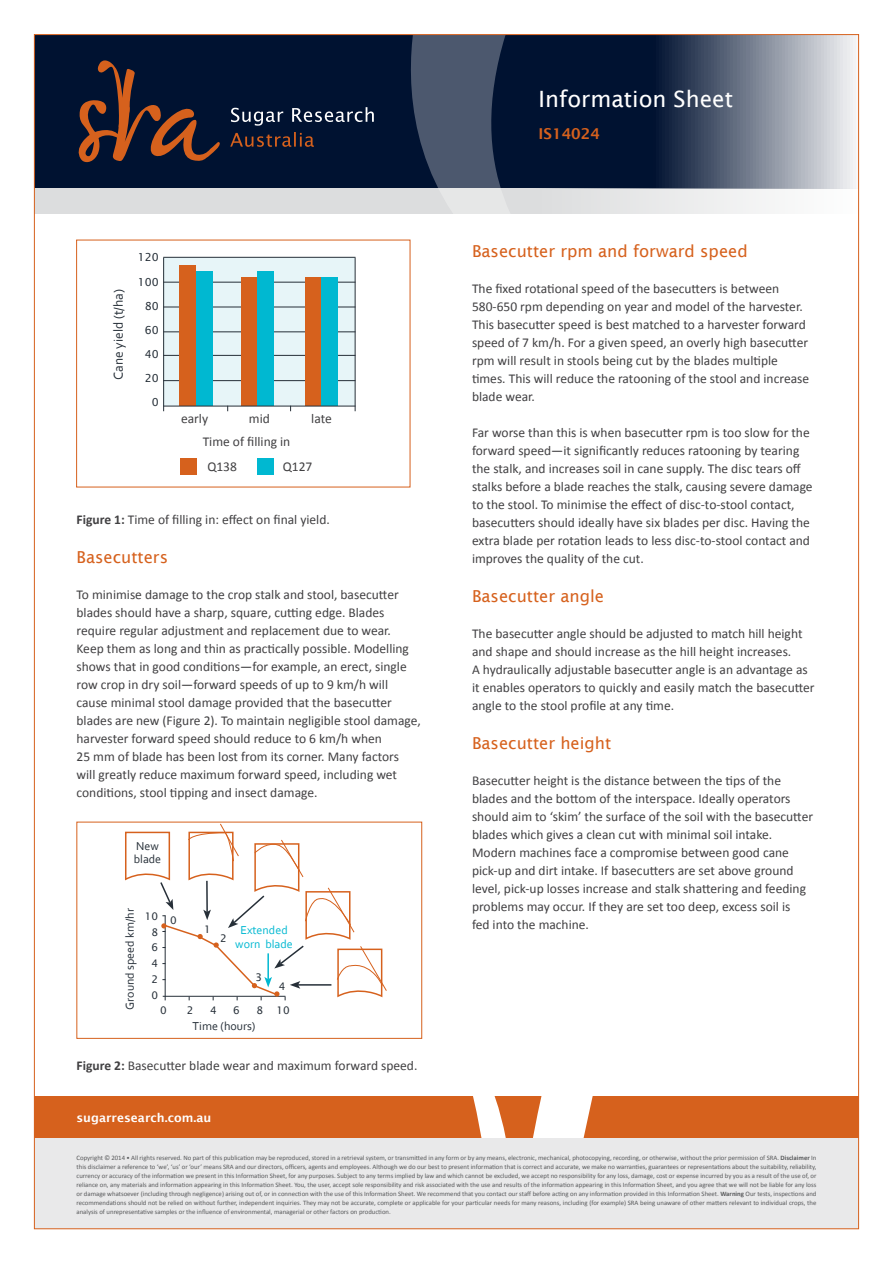
<style>
.page{position:relative;width:893px;height:1263px;background:#fff}
.page>*{position:absolute;margin:0;border:0;box-sizing:border-box;transform-origin:0 0}
.t1{font:22.5px "Lucida Sans";color:#fff}
.t2{font:16.5px "Lucida Sans";color:#d6611d}
.t3{font:600 15px "Lucida Sans";color:#d6611d}
.t4{font:13.5px/18px "Calibri";color:#414042}
.t5{font:13.5px "Corbel";color:#262f38}
.t6{font:12px/13.5px "Corbel";color:#262f38}
.t7{font:600 12px "Lucida Sans";color:#fff}
.t8{font:12px/13.5px "Corbel";color:#00b8d1;text-align:center}
.t9{font:11.1px/24.2px "Lucida Sans";color:#262f38;text-align:right}
.t10{font:10.5px/15.8px "Lucida Sans";color:#262f38;text-align:justify}
.t11{font:6.75px/9px "Calibri";color:#58595b;text-align:justify}
.s1{font-weight:700}
</style>
<div class="page">
<div style="left:34px;top:1096px;width:825px;height:43px;background:#d6611d"></div>
<svg style="left:371px;top:1020px;width:222px;height:210px"></svg>
<div style="left:34px;top:1138px;width:825px;height:91px;background:#e9e9ea"></div>
<svg style="left:36px;top:36px;width:820px;height:152px;background:#39475f"></svg>
<svg style="left:36px;top:188px;width:820px;height:26px;fill:#dcddde"></svg>
<svg style="left:409px;top:36px;width:274px;height:178px;background:#34425a"></svg>
<svg style="left:78px;top:60px;width:142px;height:102px;background:#34252c"></svg>
<svg style="left:230px;top:132px;width:84px;height:15px"></svg>
<svg style="left:231px;top:107px;width:143px;height:19px;background:#34425b"></svg>
<div style="left:181px;top:458px;width:16px;height:17px;background:#d6611d"></div>
<div style="left:257px;top:458px;width:17px;height:17px;background:#00b8d1"></div>
<div style="left:163px;top:257px;width:192px;height:149px;background:#e7f5f8"></div>
<hr style="left:163px;top:257px;width:192px;height:1px;background:#262f38">
<hr style="left:163px;top:282px;width:192px;height:1px;background:#262f38">
<hr style="left:163px;top:307px;width:192px;height:1px;background:#262f38">
<hr style="left:163px;top:331px;width:192px;height:1px;background:#262f38">
<hr style="left:163px;top:355px;width:192px;height:1px;background:#262f38">
<hr style="left:163px;top:380px;width:192px;height:1px;background:#262f38">
<hr style="left:163px;top:258px;width:1px;height:153px;background:#262f38">
<hr style="left:355px;top:258px;width:1px;height:153px;background:#262f38">
<div style="left:180px;top:265px;width:16px;height:140px;background:#d6611d"></div>
<div style="left:241px;top:277px;width:16px;height:128px;background:#d6611d"></div>
<div style="left:305px;top:277px;width:17px;height:128px;background:#d6611d"></div>
<div style="left:196px;top:271px;width:16px;height:134px;background:#00b8d1"></div>
<div style="left:257px;top:271px;width:17px;height:134px;background:#00b8d1"></div>
<div style="left:322px;top:277px;width:16px;height:128px;background:#00b8d1"></div>
<hr style="left:163px;top:406px;width:192px;height:1px;background:#262f38">
<div style="left:77px;top:822px;width:345px;height:217px;border:1px solid #d6611d"></div>
<svg style="left:124px;top:823px;width:263px;height:177px"></svg>
<h1 class="t1" style="left:539px;top:86px;width:196px">Information Sheet</h1>
<p class="t5" style="left:110px;top:380px;width:92px;rotate:-90deg">Cane yield (t/ha)</p>
<p class="t9" style="left:138px;top:245px;width:22px">120<br>100<br>80<br>60<br>40<br>20<br>0</p>
<p class="t4" style="left:181px;top:409px;width:29px">early</p>
<p class="t4" style="left:249px;top:409px;width:22px">mid</p>
<p class="t4" style="left:311px;top:409px;width:22px">late</p>
<p class="t4" style="left:203px;top:432px;width:89px">Time of filling in</p>
<p class="t4" style="left:207px;top:458px;width:31px">Q138</p>
<p class="t4" style="left:283px;top:458px;width:31px">Q127</p>
<p class="t4" style="left:77px;top:510px;width:255px"><span class="s1">Figure 1:</span> Time of filling in: effect on final yield.</p>
<p class="t2" style="left:77px;top:547px;width:93px">Basecutters</p>
<p class="t4" style="left:77px;top:585px;width:346px">To minimise damage to the crop stalk and stool, basecutter blades should have a sharp, square, cutting edge. Blades require regular adjustment and replacement due to wear.<br>Keep them as long and thin as practically possible. Modelling shows that in good conditions—for example, an erect, single row crop in dry soil—forward speeds of up to 9 km/h will cause minimal stool damage provided that the basecutter blades are new (Figure 2). To maintain negligible stool damage, harvester forward speed should reduce to 6 km/h when<br>25 mm of blade has been lost from its corner. Many factors will greatly reduce maximum forward speed, including wet conditions, stool tipping and insect damage.</p>
<p class="t6" style="left:134px;top:839px;width:29px">New blade</p>
<p class="t6" style="left:123px;top:1010px;width:103px;rotate:-90deg">Ground speed km/hr</p>
<p class="t10" style="left:152px;top:908px;width:8px;text-indent:-7px">10<br>8<br>6<br>4<br>2<br>0</p>
<p class="t10" style="left:170px;top:912px;width:8px">0</p>
<p class="t10" style="left:204px;top:921px;width:8px">1</p>
<p class="t10" style="left:220px;top:930px;width:8px">2</p>
<p class="t8" style="left:235px;top:923px;width:59px">Extended worn blade</p>
<p class="t10" style="left:255px;top:969px;width:8px">3</p>
<p class="t10" style="left:279px;top:978px;width:8px">4</p>
<p class="t10" style="left:160px;top:1002px;width:8px">0</p>
<p class="t10" style="left:187px;top:1002px;width:8px">2</p>
<p class="t10" style="left:210px;top:1002px;width:8px">4</p>
<p class="t10" style="left:233px;top:1002px;width:8px">6</p>
<p class="t10" style="left:256px;top:1002px;width:8px">8</p>
<p class="t10" style="left:276px;top:1002px;width:15px">10</p>
<p class="t6" style="left:193px;top:1019px;width:64px">Time (hours)</p>
<p class="t4" style="left:77px;top:1056px;width:342px"><span class="s1">Figure 2:</span> Basecutter blade wear and maximum forward speed.</p>
<p class="t3" style="left:539px;top:125px;width:63px">IS14024</p>
<p class="t2" style="left:472px;top:242px;width:277px">Basecutter rpm and forward speed</p>
<p class="t4" style="left:472px;top:279px;width:339px">The fixed rotational speed of the basecutters is between 580-650 rpm depending on year and model of the harvester.<br>This basecutter speed is best matched to a harvester forward speed of 7 km/h. For a given speed, an overly high basecutter rpm will result in stools being cut by the blades multiple times. This will reduce the ratooning of the stool and increase blade wear.</p>
<p class="t4" style="left:472px;top:423px;width:342px">Far worse than this is when basecutter rpm is too slow for the forward speed—it significantly reduces ratooning by tearing the stalk, and increases soil in cane supply. The disc tears off stalks before a blade reaches the stalk, causing severe damage to the stool. To minimise the effect of disc-to-stool contact, basecutters should ideally have six blades per disc. Having the extra blade per rotation leads to less disc-to-stool contact and improves the quality of the cut.</p>
<p class="t2" style="left:472px;top:587px;width:133px">Basecutter angle</p>
<p class="t4" style="left:472px;top:624px;width:344px">The basecutter angle should be adjusted to match hill height and shape and should increase as the hill height increases.<br>A hydraulically adjustable basecutter angle is an advantage as it enables operators to quickly and easily match the basecutter angle to the stool profile at any time.</p>
<p class="t2" style="left:472px;top:734px;width:141px">Basecutter height</p>
<p class="t4" style="left:472px;top:771px;width:343px">Basecutter height is the distance between the tips of the blades and the bottom of the interspace. Ideally operators should aim to ‘skim’ the surface of the soil with the basecutter blades which gives a clean cut with minimal soil intake.<br>Modern machines face a compromise between good cane pick-up and dirt intake. If basecutters are set above ground level, pick-up losses increase and stalk shattering and feeding problems may occur. If they are set too deep, excess soil is<br>fed into the machine.</p>
<p class="t7" style="left:77px;top:1111px;width:136px">sugarresearch.com.au</p>
<p class="t11" style="left:77px;top:1153px;width:741px">Copyright © 2014 • All rights reserved. No part of this publication may be reproduced, stored in a retrieval system, or transmitted in any form or by any means, electronic, mechanical, photocopying, recording, or otherwise, without the prior permission of SRA. <span class="s1">Disclaimer</span> In this disclaimer a reference to ‘we’, ‘us’ or ‘our’ means SRA and our directors, officers, agents and employees. Although we do our best to present information that is correct and accurate, we make no warranties, guarantees or representations about the suitability, reliability, currency or accuracy of the information we present in this Information Sheet, for any purposes. Subject to any terms implied by law and which cannot be excluded, we accept no responsibility for any loss, damage, cost or expense incurred by you as a result of the use of, or reliance on, any materials and information appearing in this Information Sheet. You, the user, accept sole responsibility and risk associated with the use and results of the information appearing in this Information Sheet, and you agree that we will not be liable for any loss or damage whatsoever (including through negligence) arising out of, or in connection with the use of this Information Sheet. We recommend that you contact our staff before acting on any information provided in this Information Sheet. <span class="s1">Warning</span> Our tests, inspections and recommendations should not be relied on without further, independent inquiries. They may not be accurate, complete or applicable for your particular needs for many reasons, including (for example) SRA being unaware of other matters relevant to individual crops, the analysis of unrepresentative samples or the influence of environmental, managerial or other factors on production.</p>
</div>
